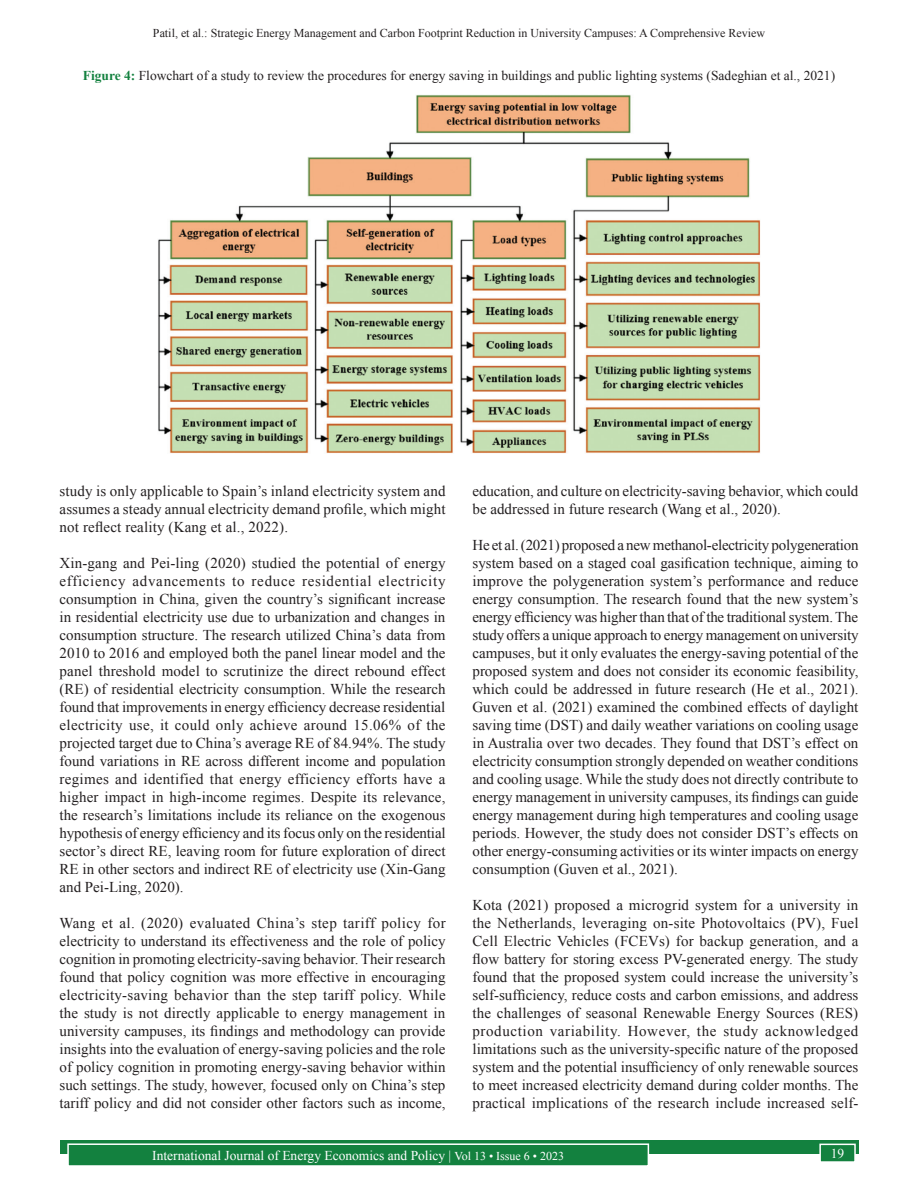
<style>
.page{position:relative;width:918px;height:1188px;background:#fff}
.page>*{position:absolute;margin:0;border:0;box-sizing:border-box;transform-origin:0 0}
.TX{font:15px/18px "Times New Roman";color:#231f20;text-align:justify}
.FGC{font:13.5px "Times New Roman";color:#231f20}
.t1{font:13.5px "Times New Roman";color:#fff}
.t2{font:12px "Times New Roman";color:#231f20}
.s1{font-weight:700;color:#13813f}
.s2{font-size:12px}
</style>
<div class="page">
<div style="left:60px;top:1140px;width:798px;height:13px;background:#13813f"></div>
<div style="left:68px;top:1144px;width:580px;height:22px;background:#13813f"></div>
<div style="left:67px;top:1143px;width:582px;height:24px;border:2px solid #fff"></div>
<div style="left:820px;top:1144px;width:35px;height:18px;background:#13813f"></div>
<div style="left:819px;top:1144px;width:37px;height:19px;border:2px solid #fff"></div>
<img style="left:158px;top:95px;width:603px;height:358px">
<p class="t2" style="left:153px;top:25px;width:614px">Patil, et al.: Strategic Energy Management and Carbon Footprint Reduction in University Campuses: A Comprehensive Review</p>
<p class="FGC" style="left:83px;top:66px;width:754px"><span class="s1">Figure 4:</span> Flowchart of a study to review the procedures for energy saving in buildings and public lighting systems (Sadeghian et al., 2021)</p>
<p class="TX" style="left:60px;top:482px;width:387px">study is only applicable to Spain’s inland electricity system and assumes a steady annual electricity demand profile, which might not reflect reality (Kang et al., 2022).</p>
<p class="TX" style="left:60px;top:554px;width:388px">Xin-gang and Pei-ling (2020) studied the potential of energy efficiency advancements to reduce residential electricity consumption in China, given the country’s significant increase in residential electricity use due to urbanization and changes in consumption structure. The research utilized China’s data from 2010 to 2016 and employed both the panel linear model and the panel threshold model to scrutinize the direct rebound effect (RE) of residential electricity consumption. While the research found that improvements in energy efficiency decrease residential electricity use, it could only achieve around 15.06% of the projected target due to China’s average RE of 84.94%. The study found variations in RE across different income and population regimes and identified that energy efficiency efforts have a higher impact in high-income regimes. Despite its relevance, the research’s limitations include its reliance on the exogenous hypothesis of energy efficiency and its focus only on the residential sector’s direct RE, leaving room for future exploration of direct RE in other sectors and indirect RE of electricity use (Xin-Gang and Pei-Ling, 2020).</p>
<p class="TX" style="left:60px;top:914px;width:388px">Wang et al. (2020) evaluated China’s step tariff policy for electricity to understand its effectiveness and the role of policy cognition in promoting electricity-saving behavior. Their research found that policy cognition was more effective in encouraging electricity-saving behavior than the step tariff policy. While the study is not directly applicable to energy management in university campuses, its findings and methodology can provide insights into the evaluation of energy-saving policies and the role of policy cognition in promoting energy-saving behavior within such settings. The study, however, focused only on China’s step tariff policy and did not consider other factors such as income,</p>
<p class="TX" style="left:472px;top:482px;width:387px">education, and culture on electricity-saving behavior, which could be addressed in future research (Wang et al., 2020).</p>
<p class="TX" style="left:472px;top:536px;width:388px">He et al. (2021) proposed a new methanol-electricity polygeneration system based on a staged coal gasification technique, aiming to improve the polygeneration system’s performance and reduce energy consumption. The research found that the new system’s energy efficiency was higher than that of the traditional system. The study offers a unique approach to energy management on university campuses, but it only evaluates the energy-saving potential of the proposed system and does not consider its economic feasibility, which could be addressed in future research (He et al., 2021).<br>Guven et al. (2021) examined the combined effects of daylight saving time (DST) and daily weather variations on cooling usage in Australia over two decades. They found that DST’s effect on electricity consumption strongly depended on weather conditions and cooling usage. While the study does not directly contribute to energy management in university campuses, its findings can guide energy management during high temperatures and cooling usage periods. However, the study does not consider DST’s effects on other energy-consuming activities or its winter impacts on energy consumption (Guven et al., 2021).</p>
<p class="TX" style="left:472px;top:896px;width:388px">Kota (2021) proposed a microgrid system for a university in the Netherlands, leveraging on-site Photovoltaics (PV), Fuel Cell Electric Vehicles (FCEVs) for backup generation, and a flow battery for storing excess PV-generated energy. The study found that the proposed system could increase the university’s self-sufficiency, reduce costs and carbon emissions, and address the challenges of seasonal Renewable Energy Sources (RES) production variability. However, the study acknowledged limitations such as the university-specific nature of the proposed system and the potential insufficiency of only renewable sources to meet increased electricity demand during colder months. The practical implications of the research include increased self-</p>
<p class="t1" style="left:152px;top:1146px;width:413px">International Journal of Energy Economics and Policy | <span class="s2">Vol 13 • Issue 6 • 2023</span></p>
<p class="t1" style="left:831px;top:1144px;width:15px">19</p>
</div>
